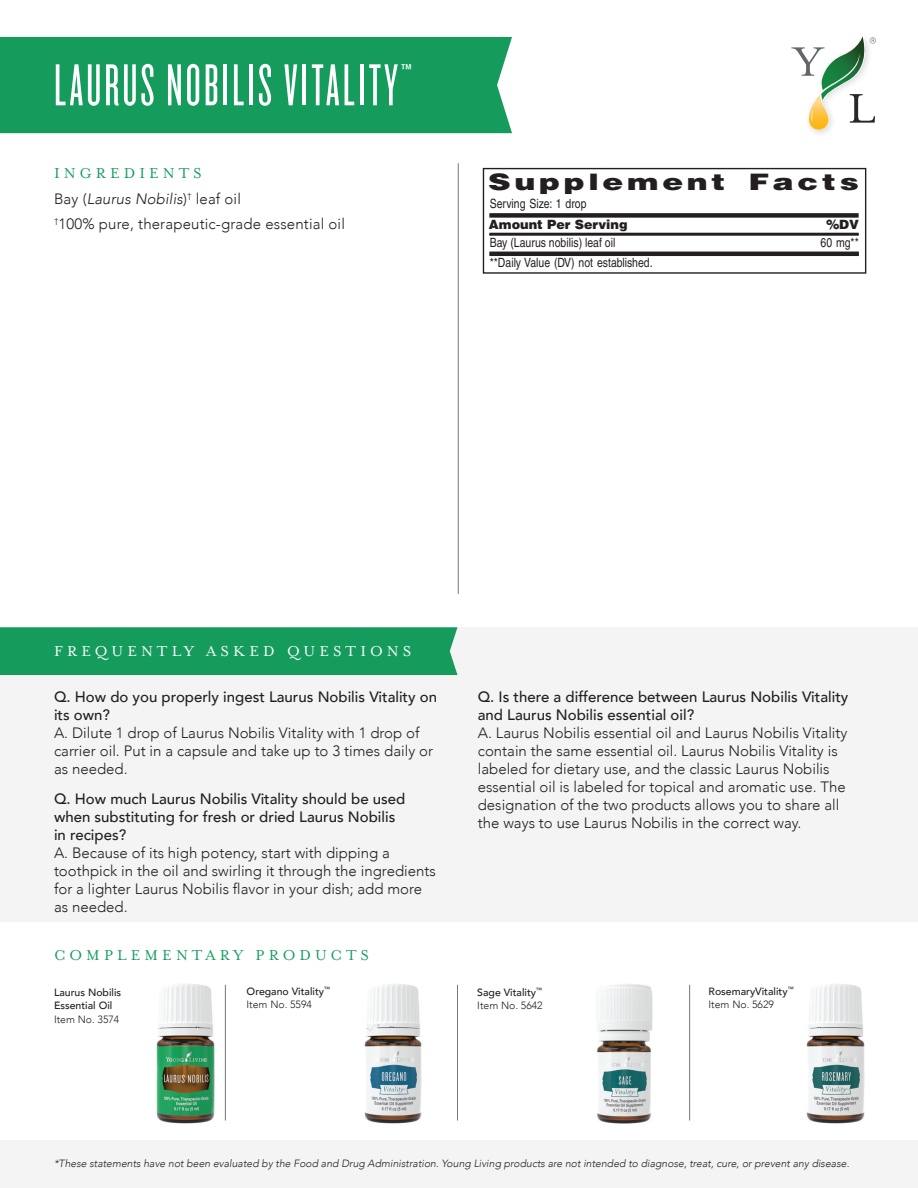
<style>
.page{position:relative;width:918px;height:1188px;background:#fff}
.page>*{position:absolute;margin:0;border:0;box-sizing:border-box;transform-origin:0 0}
.t1{font:61.5px "Knockout 26 Junior Flywght";letter-spacing:.05em;color:#fff}
.t2{font:900 22.65px "Helvetica";letter-spacing:.12em;color:#231f20;scale:1.38 1}
.t3{font:16.5px "Mrs Eaves OT";letter-spacing:.25em;color:#159c5d}
.t4{font:16.5px "Mrs Eaves OT";letter-spacing:.25em;color:#fff}
.t5{font:300 15px/18px "Avenir";color:#231f20}
.t6{font:italic 300 15px "Avenir";letter-spacing:.01em;color:#231f20}
.t7{font:condensed 12.75px/20.9px "Helvetica";color:#231f20}
.t8{font:900 12.75px "Helvetica";color:#231f20}
.t9{font:italic 300 10.5px "Avenir";color:#231f20}
.t10{font:500 10.5px/13.5px "Avenir";color:#231f20}
.t11{font:300 10.5px "Avenir";color:#231f20}
.s1{font-style:normal}
.s2{font-weight:900;font-stretch:normal}
.s3{font-weight:500}
</style>
<div class="page">
<img style="left:156px;top:984px;width:58px;height:140px">
<img style="left:364px;top:984px;width:58px;height:140px">
<img style="left:597px;top:984px;width:55px;height:140px">
<img style="left:806px;top:984px;width:58px;height:140px">
<div style="left:0;top:627px;width:918px;height:295px;background:#f4f4f4"></div>
<div style="left:0;top:37px;width:512px;height:96px;background:#159c5d"></div>
<div style="left:0;top:627px;width:458px;height:48px;background:#159c5d"></div>
<hr style="left:458px;top:163px;width:1px;height:431px;background:#777779">
<svg style="left:791px;top:36px;width:85px;height:94px"></svg>
<hr style="left:225px;top:985px;width:1px;height:135px;background:#777779">
<hr style="left:457px;top:985px;width:1px;height:135px;background:#777779">
<hr style="left:689px;top:985px;width:1px;height:135px;background:#777779">
<div style="left:0;top:1140px;width:918px;height:48px;background:#f4f4f4"></div>
<div style="left:483px;top:168px;width:383px;height:106px;border:1px solid #231f20"></div>
<div style="left:489px;top:213px;width:370px;height:5px;background:#231f20"></div>
<hr style="left:489px;top:233px;width:370px;height:3px;background:#231f20">
<hr style="left:489px;top:252px;width:370px;height:4px;background:#231f20">
<p class="t1" style="left:54px;top:51px;width:359px">LAURUS NOBILIS VITALITY<sup>™</sup></p>
<p class="t3" style="left:54px;top:164px;width:149px">INGREDIENTS</p>
<p class="t6" style="left:54px;top:190px;width:188px"><span class="s1">Bay (</span>Laurus Nobilis<span class="s1">)</span><sup>†</sup> <span class="s1">leaf oil</span></p>
<p class="t5" style="left:54px;top:215px;width:292px"><sup>†</sup>100% pure, therapeutic-grade essential oil</p>
<p class="t2" style="left:488px;top:167px;width:270px">Supplement Facts</p>
<p class="t7" style="left:489px;top:193px;width:140px">Serving Size: 1 drop<br><span class="s2">Amount Per Serving</span></p>
<p class="t8" style="left:826px;top:216px;width:34px">%DV</p>
<p class="t7" style="left:490px;top:232px;width:127px">Bay (Laurus nobilis) leaf oil</p>
<p class="t7" style="left:821px;top:232px;width:40px">60 mg**</p>
<p class="t7" style="left:490px;top:252px;width:164px">**Daily Value (DV) not established.</p>
<p class="t4" style="left:54px;top:642px;width:359px">FREQUENTLY ASKED QUESTIONS</p>
<p class="t5" style="left:54px;top:688px;width:385px"><span class="s3">Q. How do you properly ingest Laurus Nobilis Vitality on its own?<br></span>A. Dilute 1 drop of Laurus Nobilis Vitality with 1 drop of carrier oil. Put in a capsule and take up to 3 times daily or as needed.</p>
<p class="t5" style="left:54px;top:790px;width:383px"><span class="s3">Q. How much Laurus Nobilis Vitality should be used when substituting for fresh or dried Laurus Nobilis<br>in recipes?<br></span>A. Because of its high potency, start with dipping a toothpick in the oil and swirling it through the ingredients for a lighter Laurus Nobilis flavor in your dish; add more as needed.</p>
<p class="t3" style="left:54px;top:946px;width:317px">COMPLEMENTARY PRODUCTS</p>
<p class="t10" style="left:54px;top:985px;width:69px">Laurus Nobilis<br>Essential Oil</p>
<p class="t11" style="left:54px;top:1013px;width:67px">Item No. 3574</p>
<p class="t10" style="left:247px;top:984px;width:85px">Oregano Vitality<sup>™</sup></p>
<p class="t11" style="left:247px;top:998px;width:67px">Item No. 5594</p>
<p class="t5" style="left:478px;top:688px;width:372px"><span class="s3">Q. Is there a difference between Laurus Nobilis Vitality and Laurus Nobilis essential oil?<br></span>A. Laurus Nobilis essential oil and Laurus Nobilis Vitality contain the same essential oil. Laurus Nobilis Vitality is labeled for dietary use, and the classic Laurus Nobilis essential oil is labeled for topical and aromatic use. The designation of the two products allows you to share all the ways to use Laurus Nobilis in the correct way.</p>
<p class="t10" style="left:477px;top:985px;width:67px">Sage Vitality<sup>™</sup></p>
<p class="t11" style="left:477px;top:999px;width:67px">Item No. 5642</p>
<p class="t10" style="left:709px;top:984px;width:87px">RosemaryVitality<sup>™</sup></p>
<p class="t11" style="left:709px;top:998px;width:67px">Item No. 5629</p>
<p class="t9" style="left:54px;top:1157px;width:797px">*These statements have not been evaluated by the Food and Drug Administration. Young Living products are not intended to diagnose, treat, cure, or prevent any disease.</p>
</div>
